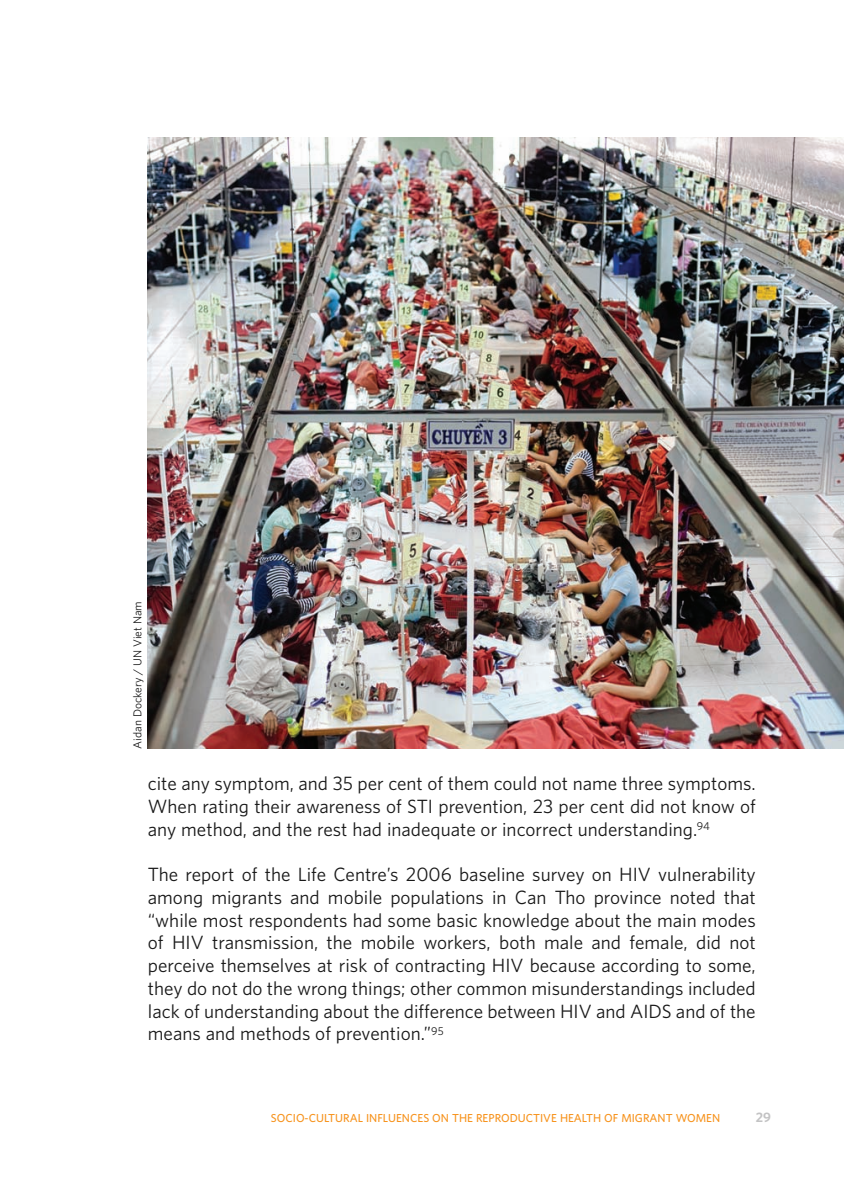
<style>
.page{position:relative;width:844px;height:1191px;background:#fff}
.page>*{position:absolute;margin:0;border:0;box-sizing:border-box;transform-origin:0 0}
.t1{font:17.5px/22.8px "UNFPA Text";color:#191919;text-align:justify}
.t2{font:700 12.25px "UNFPA";color:#c3c3c4}
.t3{font:600 10.5px "UNFPA";color:#f7931d}
.t4{font:10.5px "UNFPA Text";color:#191919}
</style>
<div class="page">
<img style="left:148px;top:137px;width:695px;height:611px">
<p class="t4" style="left:131px;top:748px;width:149px;rotate:-90deg">Aidan Dockery / UN Viet Nam</p>
<p class="t1" style="left:148px;top:771px;width:609px">cite any symptom, and 35 per cent of them could not name three symptoms.<br>When rating their awareness of STI prevention, 23 per cent did not know of any method, and the rest had inadequate or incorrect understanding.<sup>94</sup></p>
<p class="t1" style="left:148px;top:862px;width:609px">The report of the Life Centre’s 2006 baseline survey on HIV vulnerability among migrants and mobile populations in Can Tho province noted that “while most respondents had some basic knowledge about the main modes of HIV transmission, the mobile workers, both male and female, did not perceive themselves at risk of contracting HIV because according to some, they do not do the wrong things; other common misunderstandings included lack of understanding about the difference between HIV and AIDS and of the means and methods of prevention.”<sup>95</sup></p>
<p class="t3" style="left:271px;top:1111px;width:450px">SOCIO-CULTURAL INFLUENCES ON THE REPRODUCTIVE HEALTH OF MIGRANT WOMEN</p>
<p class="t2" style="left:755px;top:1109px;width:17px">29</p>
</div>
